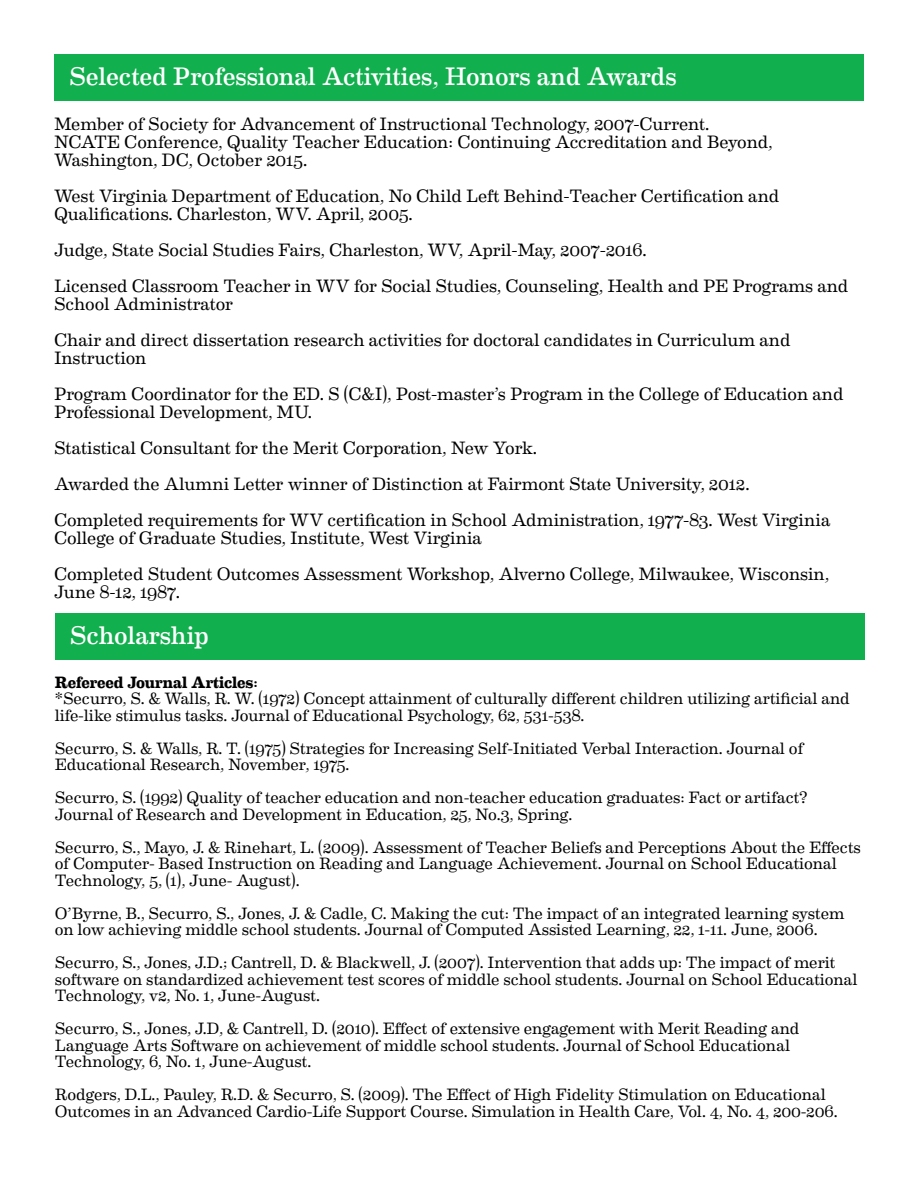
<style>
.page{position:relative;width:918px;height:1188px;background:#fff}
.page>*{position:absolute;margin:0;border:0;box-sizing:border-box;transform-origin:0 0}
.t1{font:25.5px "Eames Century Modern";letter-spacing:-.01em;color:#fff}
.t2{font:18px/36px "Eames Century Modern";letter-spacing:-.005em;color:#000}
.t3{font:16.5px/16.5px "Eames Century Modern";letter-spacing:-.005em;color:#000}
.t4{font:700 16.5px "Eames Century Modern";letter-spacing:-.005em;color:#000}
</style>
<div class="page">
<div style="left:54px;top:54px;width:810px;height:46px;background:#11af4e"></div>
<div style="left:55px;top:613px;width:810px;height:46px;background:#11af4e"></div>
<h1 class="t1" style="left:69px;top:58px;width:609px">Selected Professional Activities, Honors and Awards</h1>
<p class="t2" style="left:54px;top:114px;width:720px;line-height:18px">Member of Society for Advancement of Instructional Technology, 2007-Current.<br>NCATE Conference, Quality Teacher Education: Continuing Accreditation and Beyond,<br>Washington, DC, October 2015.</p>
<p class="t2" style="left:54px;top:186px;width:727px;line-height:18px">West Virginia Department of Education, No Child Left Behind-Teacher Certification and<br>Qualifications. Charleston, WV. April, 2005.</p>
<p class="t2" style="left:54px;top:231px;width:796px">Judge, State Social Studies Fairs, Charleston, WV, April-May, 2007-2016.<br>Licensed Classroom Teacher in WV for Social Studies, Counseling, Health and PE Programs and</p>
<p class="t2" style="left:54px;top:285px;width:738px">School Administrator<br>Chair and direct dissertation research activities for doctoral candidates in Curriculum and</p>
<p class="t2" style="left:54px;top:339px;width:791px">Instruction<br>Program Coordinator for the ED. S (C&amp;I), Post-master’s Program in the College of Education and</p>
<p class="t2" style="left:54px;top:393px;width:778px">Professional Development, MU.<br>Statistical Consultant for the Merit Corporation, New York.<br>Awarded the Alumni Letter winner of Distinction at Fairmont State University, 2012.<br>Completed requirements for WV certification in School Administration, 1977-83. West Virginia</p>
<p class="t2" style="left:54px;top:519px;width:777px">College of Graduate Studies, Institute, West Virginia<br>Completed Student Outcomes Assessment Workshop, Alverno College, Milwaukee, Wisconsin,</p>
<p class="t2" style="left:54px;top:573px;width:127px">June 8-12, 1987.</p>
<h1 class="t1" style="left:70px;top:617px;width:141px">Scholarship</h1>
<p class="t4" style="left:55px;top:670px;width:205px">Refereed Journal Articles:</p>
<p class="t3" style="left:55px;top:689px;width:797px">*Securro, S. &amp; Walls, R. W. (1972) Concept attainment of culturally different children utilizing artificial and life-like stimulus tasks. Journal of Educational Psychology, 62, 531-538.</p>
<p class="t3" style="left:55px;top:739px;width:750px">Securro, S. &amp; Walls, R. T. (1975) Strategies for Increasing Self-Initiated Verbal Interaction. Journal of<br>Educational Research, November, 1975.</p>
<p class="t3" style="left:55px;top:788px;width:754px">Securro, S. (1992) Quality of teacher education and non-teacher education graduates: Fact or artifact?<br>Journal of Research and Development in Education, 25, No.3, Spring.</p>
<p class="t3" style="left:55px;top:838px;width:808px">Securro, S., Mayo, J. &amp; Rinehart, L. (2009). Assessment of Teacher Beliefs and Perceptions About the Effects of Computer- Based Instruction on Reading and Language Achievement. Journal on School Educational<br>Technology, 5, (1), June- August).</p>
<p class="t3" style="left:55px;top:904px;width:791px">O’Byrne, B., Securro, S., Jones, J. &amp; Cadle, C. Making the cut: The impact of an integrated learning system on low achieving middle school students. Journal of Computed Assisted Learning, 22, 1-11. June, 2006.</p>
<p class="t3" style="left:55px;top:953px;width:804px">Securro, S., Jones, J.D.; Cantrell, D. &amp; Blackwell, J. (2007). Intervention that adds up: The impact of merit software on standardized achievement test scores of middle school students. Journal on School Educational<br>Technology, v2, No. 1, June-August.</p>
<p class="t3" style="left:55px;top:1019px;width:746px">Securro, S., Jones, J.D, &amp; Cantrell, D. (2010). Effect of extensive engagement with Merit Reading and<br>Language Arts Software on achievement of middle school students. Journal of School Educational<br>Technology, 6, No. 1, June-August.</p>
<p class="t3" style="left:55px;top:1085px;width:784px">Rodgers, D.L., Pauley, R.D. &amp; Securro, S. (2009). The Effect of High Fidelity Stimulation on Educational<br>Outcomes in an Advanced Cardio-Life Support Course. Simulation in Health Care, Vol. 4, No. 4, 200-206.</p>
</div>
